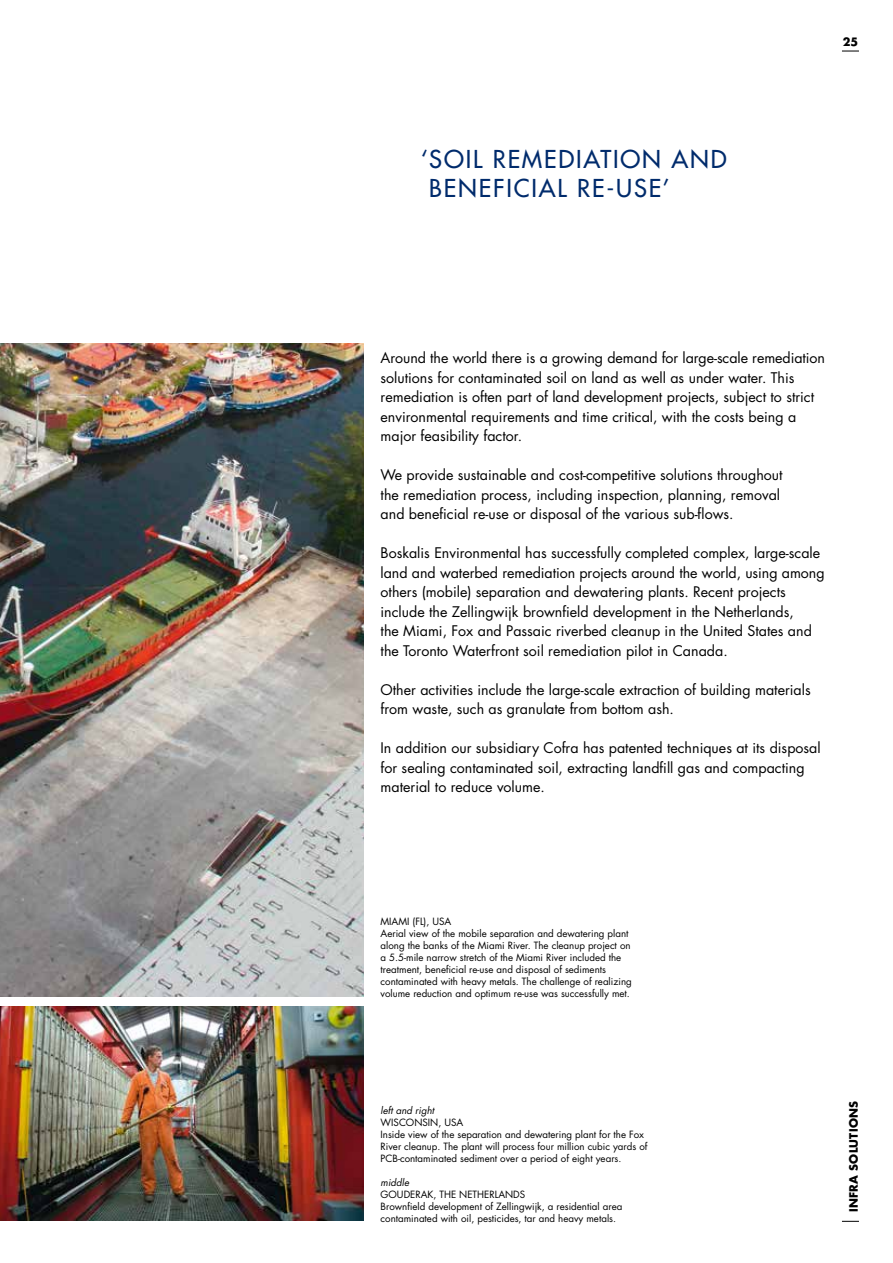
<style>
.page{position:relative;width:893px;height:1263px;background:#fff}
.page>*{position:absolute;margin:0;border:0;box-sizing:border-box;transform-origin:0 0}
.t1{font:500 24px/29.2px "Futura Std";letter-spacing:.075em;color:#002b6c}
.t2{font:14.25px/19.5px "Futura Std";color:#000}
.t3{font:700 11.25px "Futura Std";letter-spacing:.02em;color:#000}
.t4{font:9.75px/12px "Futura Std";color:#000}
.t5{font:italic 9.75px "Futura Std";color:#000}
</style>
<div class="page">
<svg style="left:842px;top:51px;width:17px;height:1px"></svg>
<svg style="left:842px;top:1221px;width:17px;height:1px"></svg>
<img style="left:0;top:344px;width:364px;height:653px">
<img style="left:0;top:1006px;width:363px;height:215px">
<h1 class="t1" style="left:429px;top:145px;width:299px;text-indent:-8px">‘SOIL REMEDIATION AND<br>BENEFICIAL RE-USE’</h1>
<p class="t3" style="left:843px;top:34px;width:17px">25</p>
<p class="t2" style="left:381px;top:348px;width:446px">Around the world there is a growing demand for large-scale remediation solutions for contaminated soil on land as well as under water. This remediation is often part of land development projects, subject to strict environmental requirements and time critical, with the costs being a major feasibility factor.</p>
<p class="t2" style="left:381px;top:465px;width:404px">We provide sustainable and cost-competitive solutions throughout the remediation process, including inspection, planning, removal and beneficial re-use or disposal of the various sub-flows.</p>
<p class="t2" style="left:381px;top:543px;width:446px">Boskalis Environmental has successfully completed complex, large-scale land and waterbed remediation projects around the world, using among others (mobile) separation and dewatering plants. Recent projects include the Zellingwijk brownfield development in the Netherlands,<br>the Miami, Fox and Passaic riverbed cleanup in the United States and the Toronto Waterfront soil remediation pilot in Canada.</p>
<p class="t2" style="left:381px;top:680px;width:432px">Other activities include the large-scale extraction of building materials from waste, such as granulate from bottom ash.</p>
<p class="t2" style="left:381px;top:738px;width:442px">In addition our subsidiary Cofra has patented techniques at its disposal for sealing contaminated soil, extracting landfill gas and compacting material to reduce volume.</p>
<p class="t4" style="left:381px;top:915px;width:253px">MIAMI (FL), USA<br>Aerial view of the mobile separation and dewatering plant along the banks of the Miami River. The cleanup project on a 5.5-mile narrow stretch of the Miami River included the treatment, beneficial re-use and disposal of sediments contaminated with heavy metals. The challenge of realizing volume reduction and optimum re-use was successfully met.</p>
<p class="t5" style="left:381px;top:1104px;width:55px">left and right</p>
<p class="t4" style="left:381px;top:1116px;width:268px">WISCONSIN, USA<br>Inside view of the separation and dewatering plant for the Fox River cleanup. The plant will process four million cubic yards of PCB-contaminated sediment over a period of eight years.</p>
<p class="t5" style="left:381px;top:1176px;width:30px">middle</p>
<p class="t4" style="left:381px;top:1188px;width:243px">GOUDERAK, THE NETHERLANDS<br>Brownfield development of Zellingwijk, a residential area contaminated with oil, pesticides, tar and heavy metals.</p>
<p class="t3" style="left:846px;top:1212px;width:112px;rotate:-90deg">INFRA SOLUTIONS</p>
</div>
